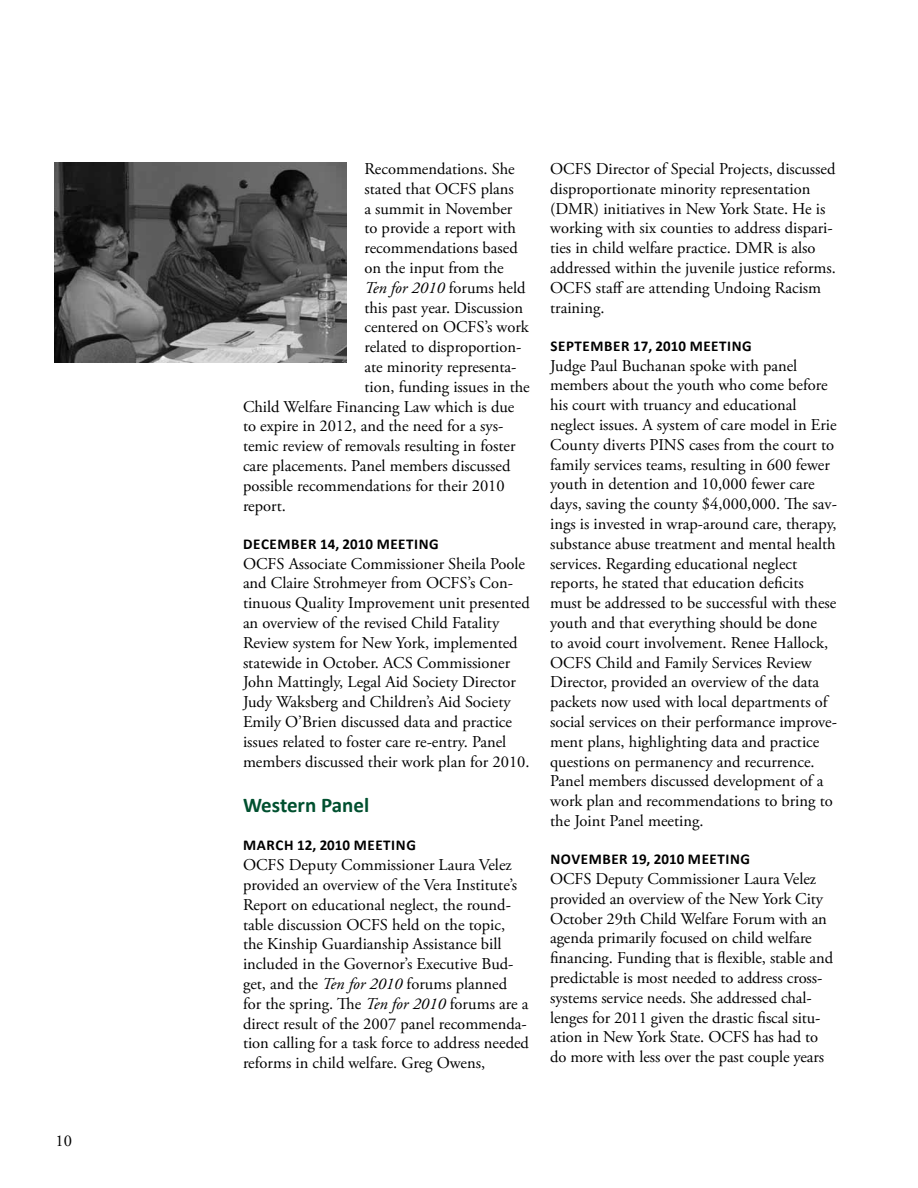
<style>
.page{position:relative;width:918px;height:1188px;background:#fff}
.page>*{position:absolute;margin:0;border:0;box-sizing:border-box;transform-origin:0 0}
.t1{font:700 21px "Calibri";letter-spacing:-.015em;color:#00502f}
.t2{font:16.5px/19.8px "Adobe Garamond Pro";color:#000}
.t3{font:italic 16.5px "Adobe Garamond Pro";color:#000}
.t4{font:700 15px "Calibri";letter-spacing:.04em;color:#000}
.s1{font-style:normal}
.s2{font-style:italic}
</style>
<div class="page">
<img style="left:54px;top:162px;width:292px;height:201px">
<p class="t2" style="left:56px;top:1132px;width:18px">10</p>
<p class="t2" style="left:364px;top:159px;width:152px">Recommendations. She</p>
<p class="t2" style="left:364px;top:179px;width:151px">stated that OCFS plans</p>
<p class="t2" style="left:364px;top:199px;width:149px">a summit in November</p>
<p class="t2" style="left:364px;top:219px;width:153px">to provide a report with</p>
<p class="t2" style="left:364px;top:239px;width:155px">recommendations based</p>
<p class="t2" style="left:364px;top:258px;width:141px">on the input from the</p>
<p class="t3" style="left:364px;top:278px;width:163px">Ten for 2010 <span class="s1">forums held</span></p>
<p class="t2" style="left:364px;top:298px;width:160px">this past year. Discussion</p>
<p class="t2" style="left:364px;top:318px;width:166px">centered on OCFS’s work</p>
<p class="t2" style="left:364px;top:338px;width:158px">related to disproportion-</p>
<p class="t2" style="left:364px;top:357px;width:154px">ate minority representa-</p>
<p class="t2" style="left:364px;top:377px;width:167px">tion, funding issues in the</p>
<p class="t2" style="left:243px;top:397px;width:273px">Child Welfare Financing Law which is due</p>
<p class="t2" style="left:243px;top:417px;width:262px">to expire in 2012, and the need for a sys-</p>
<p class="t2" style="left:243px;top:437px;width:274px">temic review of removals resulting in foster</p>
<p class="t2" style="left:243px;top:456px;width:269px">care placements. Panel members discussed</p>
<p class="t2" style="left:243px;top:476px;width:263px">possible recommendations for their 2010</p>
<p class="t2" style="left:243px;top:496px;width:45px">report.</p>
<p class="t4" style="left:243px;top:534px;width:197px">DECEMBER 14, 2010 MEETING</p>
<p class="t2" style="left:243px;top:554px;width:288px">OCFS Associate Commissioner Sheila Poole and Claire Strohmeyer from OCFS’s Con&shy;tinuous Quality Improvement unit presented an overview of the revised Child Fatality Review system for New York, implemented statewide in October. ACS Commissioner John Mattingly, Legal Aid Society Director Judy Waksberg and Children’s Aid Society Emily O’Brien discussed data and practice issues related to foster care re-entry. Panel members discussed their work plan for 2010.</p>
<p class="t1" style="left:243px;top:792px;width:128px">WESTERN PANEL</p>
<p class="t4" style="left:243px;top:836px;width:174px">MARCH 12, 2010 MEETING</p>
<p class="t2" style="left:243px;top:856px;width:288px">OCFS Deputy Commissioner Laura Velez provided an overview of the Vera Institute’s Report on educational neglect, the round&shy;table discussion OCFS held on the topic, the Kinship Guardianship Assistance bill included in the Governor’s Executive Bud&shy;get, and the <span class="s2">Ten for 2010</span> forums planned for the spring. The <span class="s2">Ten for 2010</span> forums are a direct result of the 2007 panel recommenda&shy;tion calling for a task force to address needed reforms in child welfare. Greg Owens,</p>
<p class="t2" style="left:550px;top:159px;width:287px">OCFS Director of Special Projects, discussed disproportionate minority representation (DMR) initiatives in New York State. He is working with six counties to address dispari&shy;ties in child welfare practice. DMR is also addressed within the juvenile justice reforms.<br>OCFS staff are attending Undoing Racism training.</p>
<p class="t4" style="left:550px;top:336px;width:203px">SEPTEMBER 17, 2010 MEETING</p>
<p class="t2" style="left:550px;top:356px;width:288px">Judge Paul Buchanan spoke with panel members about the youth who come before his court with truancy and educational neglect issues. A system of care model in Erie County diverts PINS cases from the court to family services teams, resulting in 600 fewer youth in detention and 10,000 fewer care days, saving the county $4,000,000. The sav&shy;ings is invested in wrap-around care, therapy, substance abuse treatment and mental health services. Regarding educational neglect reports, he stated that education deficits must be addressed to be successful with these youth and that everything should be done<br>to avoid court involvement. Renee Hallock, OCFS Child and Family Services Review Director, provided an overview of the data packets now used with local departments of social services on their performance improve&shy;ment plans, highlighting data and practice questions on permanency and recurrence.<br>Panel members discussed development of a work plan and recommendations to bring to the Joint Panel meeting.</p>
<p class="t4" style="left:550px;top:850px;width:201px">NOVEMBER 19, 2010 MEETING</p>
<p class="t2" style="left:550px;top:870px;width:284px">OCFS Deputy Commissioner Laura Velez provided an overview of the New York City October 29th Child Welfare Forum with an agenda primarily focused on child welfare financing. Funding that is flexible, stable and predictable is most needed to address cross&shy;systems service needs. She addressed chal&shy;lenges for 2011 given the drastic fiscal situ&shy;ation in New York State. OCFS has had to do more with less over the past couple years</p>
</div>
